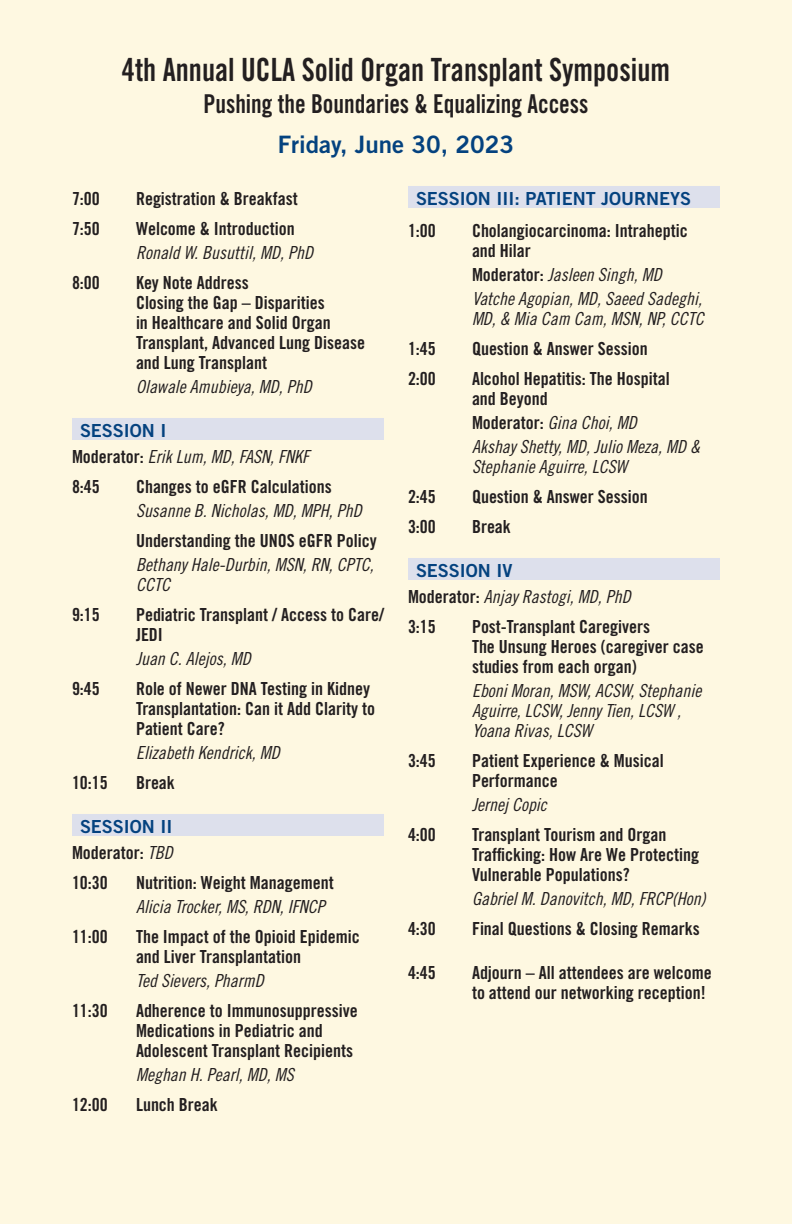
<style>
.page{position:relative;width:792px;height:1224px;background:#fef8e1}
.page>*{position:absolute;margin:0;border:0;box-sizing:border-box;transform-origin:0 0}
.GI_text{font:32px "Trade Gothic LT Std Bd Cn 20";color:#231f20;scale:.92 1}
.GI_text-2{font:26px "Trade Gothic LT Std Bd Cn 20";color:#231f20;scale:.92 1}
.program_text{font:24px "Trade Gothic LT Std Bd 2";color:#04427f}
.program_text-2{font:18px/20px "Trade Gothic LT Std Bd Cn 20";color:#231f20}
.faculty_speaker{font:18px/20px "Trade Gothic LT Std Cn 18 Obl";color:#231f20}
.subsections{font:18px "Trade Gothic LT Std Bd 2";color:#04427f}
.faculty_speaker-2{font:18px "Trade Gothic LT Std Bd Cn 20";color:#231f20}
.s1{font-family:"Trade Gothic LT Std Bd Cn 20"}
.s2{font-family:"Trade Gothic LT Std Cn 18 Obl"}
</style>
<div class="page">
<div style="left:72px;top:418px;width:312px;height:22px;background:#dde0ec"></div>
<div style="left:72px;top:814px;width:312px;height:22px;background:#dde0ec"></div>
<div style="left:408px;top:186px;width:312px;height:22px;background:#dde0ec"></div>
<div style="left:408px;top:558px;width:312px;height:22px;background:#dde0ec"></div>
<p class="GI_text" style="left:122px;top:50px;width:597px">4th Annual UCLA Solid Organ Transplant Symposium</p>
<p class="GI_text-2" style="left:203px;top:88px;width:420px">Pushing the Boundaries &amp; Equalizing Access</p>
<p class="program_text" style="left:278px;top:129px;width:238px">Friday, June 30, 2023</p>
<p class="program_text-2" style="left:72px;top:188px;width:29px">7:00</p>
<p class="program_text-2" style="left:136px;top:188px;width:163px">Registration &amp; Breakfast</p>
<p class="program_text-2" style="left:72px;top:218px;width:29px">7:50</p>
<p class="program_text-2" style="left:136px;top:218px;width:160px">Welcome &amp; Introduction</p>
<p class="faculty_speaker" style="left:136px;top:243px;width:179px">Ronald W. Busuttil, MD, PhD</p>
<p class="program_text-2" style="left:72px;top:272px;width:29px">8:00</p>
<p class="program_text-2" style="left:136px;top:272px;width:231px">Key Note Address<br>Closing the Gap – Disparities<br>in Healthcare and Solid Organ<br>Transplant, Advanced Lung Disease and Lung Transplant</p>
<p class="faculty_speaker" style="left:136px;top:377px;width:177px">Olawale Amubieya, MD, PhD</p>
<p class="subsections" style="left:80px;top:419px;width:88px">SESSION I</p>
<p class="faculty_speaker" style="left:72px;top:447px;width:239px"><span class="s1">Moderator:</span> Erik Lum, MD, FASN, FNKF</p>
<p class="program_text-2" style="left:72px;top:476px;width:29px">8:45</p>
<p class="program_text-2" style="left:136px;top:476px;width:197px">Changes to eGFR Calculations</p>
<p class="faculty_speaker" style="left:136px;top:501px;width:227px">Susanne B. Nicholas, MD, MPH, PhD</p>
<p class="program_text-2" style="left:136px;top:530px;width:242px">Understanding the UNOS eGFR Policy</p>
<p class="faculty_speaker" style="left:136px;top:555px;width:239px">Bethany Hale-Durbin, MSN, RN, CPTC,<br>CCTC</p>
<p class="program_text-2" style="left:72px;top:604px;width:29px">9:15</p>
<p class="program_text-2" style="left:136px;top:604px;width:250px">Pediatric Transplant / Access to Care/<br>JEDI</p>
<p class="faculty_speaker" style="left:136px;top:649px;width:116px">Juan C. Alejos, MD</p>
<p class="program_text-2" style="left:72px;top:678px;width:29px">9:45</p>
<p class="program_text-2" style="left:136px;top:678px;width:241px">Role of Newer DNA Testing in Kidney<br>Transplantation: Can it Add Clarity to<br>Patient Care?</p>
<p class="faculty_speaker" style="left:136px;top:743px;width:145px">Elizabeth Kendrick, MD</p>
<p class="program_text-2" style="left:72px;top:772px;width:37px">10:15</p>
<p class="program_text-2" style="left:136px;top:772px;width:40px">Break</p>
<p class="subsections" style="left:80px;top:815px;width:94px">SESSION II</p>
<p class="faculty_speaker-2" style="left:72px;top:842px;width:102px">Moderator: <span class="s2">TBD</span></p>
<p class="program_text-2" style="left:72px;top:872px;width:37px">10:30</p>
<p class="program_text-2" style="left:136px;top:872px;width:199px">Nutrition: Weight Management</p>
<p class="faculty_speaker" style="left:136px;top:897px;width:190px">Alicia Trocker, MS, RDN, IFNCP</p>
<p class="program_text-2" style="left:72px;top:926px;width:37px">11:00</p>
<p class="program_text-2" style="left:136px;top:926px;width:225px">The Impact of the Opioid Epidemic and Liver Transplantation</p>
<p class="faculty_speaker" style="left:136px;top:971px;width:129px">Ted Sievers, PharmD</p>
<p class="program_text-2" style="left:72px;top:1000px;width:37px">11:30</p>
<p class="program_text-2" style="left:136px;top:1000px;width:223px">Adherence to Immunosuppressive<br>Medications in Pediatric and<br>Adolescent Transplant Recipients</p>
<p class="faculty_speaker" style="left:136px;top:1065px;width:159px">Meghan H. Pearl, MD, MS</p>
<p class="program_text-2" style="left:72px;top:1094px;width:37px">12:00</p>
<p class="program_text-2" style="left:136px;top:1094px;width:83px">Lunch Break</p>
<p class="subsections" style="left:416px;top:187px;width:277px">SESSION III: PATIENT JOURNEYS</p>
<p class="program_text-2" style="left:408px;top:220px;width:29px">1:00</p>
<p class="program_text-2" style="left:472px;top:220px;width:217px">Cholangiocarcinoma: Intraheptic and Hilar</p>
<p class="faculty_speaker" style="left:472px;top:265px;width:191px"><span class="s1">Moderator:</span> Jasleen Singh, MD</p>
<p class="faculty_speaker" style="left:472px;top:289px;width:233px">Vatche Agopian, MD, Saeed Sadeghi,<br>MD, &amp; Mia Cam Cam, MSN, NP, CCTC</p>
<p class="program_text-2" style="left:408px;top:338px;width:29px">1:45</p>
<p class="program_text-2" style="left:472px;top:338px;width:177px">Question &amp; Answer Session</p>
<p class="program_text-2" style="left:408px;top:368px;width:29px">2:00</p>
<p class="program_text-2" style="left:472px;top:368px;width:199px">Alcohol Hepatitis: The Hospital and Beyond</p>
<p class="faculty_speaker" style="left:472px;top:413px;width:166px"><span class="s1">Moderator:</span> Gina Choi, MD</p>
<p class="faculty_speaker" style="left:472px;top:437px;width:230px">Akshay Shetty, MD, Julio Meza, MD &amp;<br>Stephanie Aguirre, LCSW</p>
<p class="program_text-2" style="left:408px;top:486px;width:29px">2:45</p>
<p class="program_text-2" style="left:472px;top:486px;width:177px">Question &amp; Answer Session</p>
<p class="program_text-2" style="left:408px;top:516px;width:29px">3:00</p>
<p class="program_text-2" style="left:472px;top:516px;width:40px">Break</p>
<p class="subsections" style="left:416px;top:559px;width:98px">SESSION IV</p>
<p class="faculty_speaker" style="left:408px;top:587px;width:224px"><span class="s1">Moderator:</span> Anjay Rastogi, MD, PhD</p>
<p class="program_text-2" style="left:408px;top:616px;width:29px">3:15</p>
<p class="program_text-2" style="left:472px;top:616px;width:233px">Post-Transplant Caregivers<br>The Unsung Heroes (caregiver case studies from each organ)</p>
<p class="faculty_speaker" style="left:472px;top:681px;width:231px">Eboni Moran, MSW, ACSW, Stephanie<br>Aguirre, LCSW, Jenny Tien, LCSW ,<br>Yoana Rivas, LCSW</p>
<p class="program_text-2" style="left:408px;top:750px;width:29px">3:45</p>
<p class="program_text-2" style="left:472px;top:750px;width:193px">Patient Experience &amp; Musical<br>Performance</p>
<p class="faculty_speaker" style="left:472px;top:795px;width:76px">Jernej Copic</p>
<p class="program_text-2" style="left:408px;top:824px;width:29px">4:00</p>
<p class="program_text-2" style="left:472px;top:824px;width:229px">Transplant Tourism and Organ<br>Trafficking: How Are We Protecting<br>Vulnerable Populations?</p>
<p class="faculty_speaker" style="left:472px;top:889px;width:235px">Gabriel M. Danovitch, MD, FRCP(Hon)</p>
<p class="program_text-2" style="left:408px;top:918px;width:29px">4:30</p>
<p class="program_text-2" style="left:472px;top:918px;width:229px">Final Questions &amp; Closing Remarks</p>
<p class="program_text-2" style="left:408px;top:962px;width:29px">4:45</p>
<p class="program_text-2" style="left:472px;top:962px;width:241px">Adjourn – All attendees are welcome to attend our networking reception!</p>
</div>
